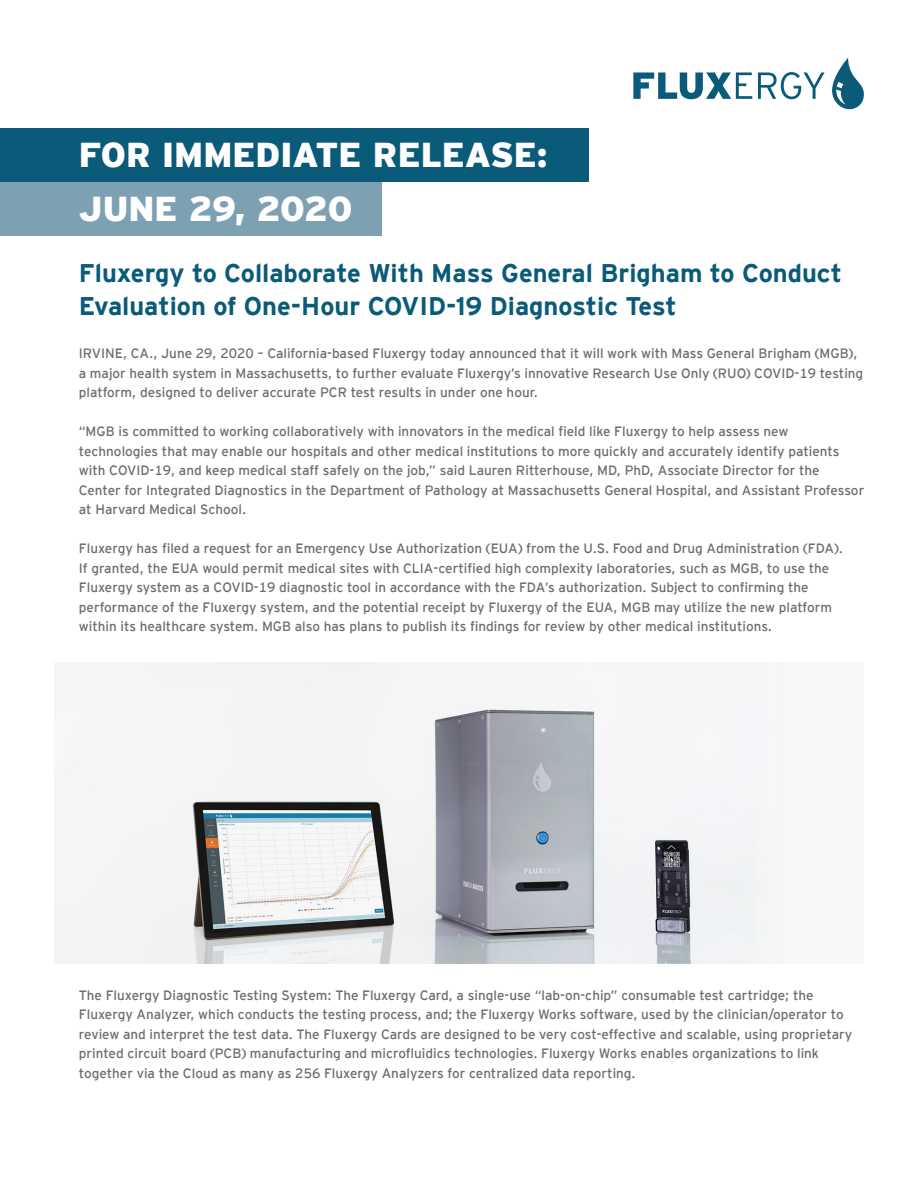
<style>
.page{position:relative;width:918px;height:1188px;background:#fff}
.page>*{position:absolute;margin:0;border:0;box-sizing:border-box;transform-origin:0 0}
.t1{font:900 34.5px "Interstate";color:#fff}
.t2{font:900 34.5px "Interstate";letter-spacing:-.02em;color:#fff}
.t3{font:700 25.5px/33px "Interstate";color:#0a5a79}
.t4{font:13.5px/19.5px "Interstate";color:#6c6d70}
</style>
<div class="page">
<div style="left:0;top:128px;width:589px;height:54px;background:#0a5a79"></div>
<div style="left:0;top:182px;width:382px;height:54px;background:#7ea0b3"></div>
<svg style="left:633px;top:72px;width:119px;height:27px"></svg>
<svg style="left:758px;top:72px;width:67px;height:27px"></svg>
<svg style="left:832px;top:58px;width:32px;height:51px"></svg>
<img style="left:54px;top:663px;width:715px;height:300px">
<p class="t1" style="left:79px;top:136px;width:470px">FOR IMMEDIATE RELEASE:</p>
<p class="t2" style="left:79px;top:190px;width:275px">JUNE 29, 2020</p>
<p class="t3" style="left:79px;top:257px;width:765px">Fluxergy to Collaborate With Mass General Brigham to Conduct<br>Evaluation of One-Hour COVID-19 Diagnostic Test</p>
<p class="t4" style="left:79px;top:344px;width:786px">IRVINE, CA., June 29, 2020 – California-based Fluxergy today announced that it will work with Mass General Brigham (MGB), a major health system in Massachusetts, to further evaluate Fluxergy’s innovative Research Use Only (RUO) COVID-19 testing platform, designed to deliver accurate PCR test results in under one hour.</p>
<p class="t4" style="left:79px;top:422px;width:787px">“MGB is committed to working collaboratively with innovators in the medical field like Fluxergy to help assess new technologies that may enable our hospitals and other medical institutions to more quickly and accurately identify patients with COVID-19, and keep medical staff safely on the job,” said Lauren Ritterhouse, MD, PhD, Associate Director for the Center for Integrated Diagnostics in the Department of Pathology at Massachusetts General Hospital, and Assistant Professor at Harvard Medical School.</p>
<p class="t4" style="left:79px;top:539px;width:766px">Fluxergy has filed a request for an Emergency Use Authorization (EUA) from the U.S. Food and Drug Administration (FDA).<br>If granted, the EUA would permit medical sites with CLIA-certified high complexity laboratories, such as MGB, to use the Fluxergy system as a COVID-19 diagnostic tool in accordance with the FDA’s authorization. Subject to confirming the performance of the Fluxergy system, and the potential receipt by Fluxergy of the EUA, MGB may utilize the new platform within its healthcare system. MGB also has plans to publish its findings for review by other medical institutions.</p>
<p class="t4" style="left:79px;top:985px;width:775px">The Fluxergy Diagnostic Testing System: The Fluxergy Card, a single-use “lab-on-chip” consumable test cartridge; the Fluxergy Analyzer, which conducts the testing process, and; the Fluxergy Works software, used by the clinician/operator to review and interpret the test data. The Fluxergy Cards are designed to be very cost-effective and scalable, using proprietary printed circuit board (PCB) manufacturing and microfluidics technologies. Fluxergy Works enables organizations to link together via the Cloud as many as 256 Fluxergy Analyzers for centralized data reporting.</p>
</div>
